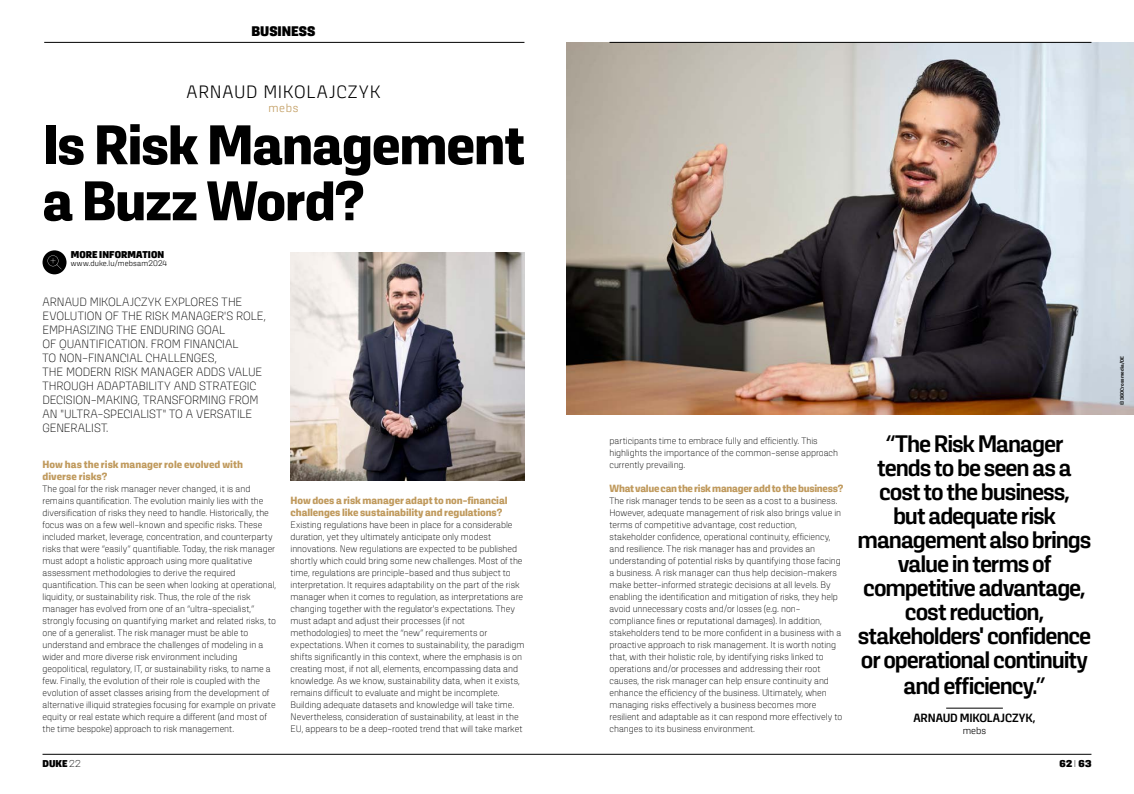
<style>
.page{position:relative;width:1134px;height:794px;background:#fff}
.page>*{position:absolute;margin:0;border:0;box-sizing:border-box;transform-origin:0 0}
.t1{font:700 56px/56px "Kawak";letter-spacing:-.025em;color:#000}
.t2{font:500 24px/24.2px "Kawak";letter-spacing:-.045em;color:#000;text-align:center}
.t3{font:300 18px "Kawak";letter-spacing:.045em;color:#000}
.t4{font:900 14px "Kawak";letter-spacing:-.005em;color:#000}
.t5{font:200 12px/14px "Kawak";letter-spacing:-.005em;color:#000}
.t6{font:500 12px "Kawak";letter-spacing:-.005em;color:#000}
.t7{font:300 12px "Kawak";color:#c09a5d}
.t8{font:700 10.5px/12px "Kawak";letter-spacing:-.005em;color:#c09a5d}
.t9{font:700 10.5px "Kawak";letter-spacing:-.025em;color:#c09a5d}
.t10{font:900 10px "Kawak";letter-spacing:.005em;color:#000}
.t11{font:300 10px "Kawak";color:#000}
.t12{font:200 9.5px/12px "Kawak";color:#000}
.t13{font:300 8px "Kawak";letter-spacing:.015em;color:#000}
.t14{font:500 5px "Kawak";letter-spacing:.02em;color:#000}
.s1{font-weight:200}
</style>
<div class="page">
<img style="left:567px;top:43px;width:567px;height:372px">
<hr style="left:43px;top:754px;width:1048px;height:1px;background:#000">
<hr style="left:44px;top:42px;width:480px;height:1px;background:#000">
<hr style="left:609px;top:42px;width:482px;height:1px;background:#000">
<img style="left:291px;top:252px;width:233px;height:228px">
<div style="left:43px;top:250px;width:24px;height:24px;background:#000;border-radius:50%"></div>
<svg style="left:48px;top:255px;width:13px;height:14px"></svg>
<hr style="left:946px;top:708px;width:57px;height:1px;background:#000">
<h3 class="t4" style="left:251px;top:23px;width:65px">BUSINESS</h3>
<h3 class="t3" style="left:186px;top:82px;width:196px">ARNAUD MIKOLAJCZYK</h3>
<p class="t7" style="left:269px;top:101px;width:31px">mebs</p>
<h1 class="t1" style="left:43px;top:117px;width:484px">Is Risk Management a Buzz Word?</h1>
<p class="t10" style="left:71px;top:248px;width:95px">MORE INFORMATION</p>
<p class="t13" style="left:71px;top:259px;width:98px">www.duke.lu/mebsam2024</p>
<p class="t5" style="left:43px;top:295px;width:225px">ARNAUD MIKOLAJCZYK EXPLORES THE<br>EVOLUTION OF THE RISK MANAGER'S ROLE,<br>EMPHASIZING THE ENDURING GOAL<br>OF QUANTIFICATION. FROM FINANCIAL<br>TO NON-FINANCIAL CHALLENGES,<br>THE MODERN RISK MANAGER ADDS VALUE<br>THROUGH ADAPTABILITY AND STRATEGIC<br>DECISION-MAKING, TRANSFORMING FROM<br>AN "ULTRA-SPECIALIST" TO A VERSATILE<br>GENERALIST.</p>
<p class="t8" style="left:43px;top:458px;width:202px">How has the risk manager role evolved with diverse risks?</p>
<p class="t12" style="left:43px;top:483px;width:235px">The goal for the risk manager never changed, it is and remains quantification. The evolution mainly lies with the diversification of risks they need to handle. Historically, the focus was on a few well-known and specific risks. These included market, leverage, concentration, and counterparty risks that were “easily” quantifiable. Today, the risk manager must adopt a holistic approach using more qualitative assessment methodologies to derive the required quantification. This can be seen when looking at operational, liquidity, or sustainability risk. Thus, the role of the risk manager has evolved from one of an “ultra-specialist,” strongly focusing on quantifying market and related risks, to one of a generalist. The risk manager must be able to understand and embrace the challenges of modeling in a wider and more diverse risk environment including geopolitical, regulatory, IT, or sustainability risks, to name a few. Finally, the evolution of their role is coupled with the evolution of asset classes arising from the development of alternative illiquid strategies focusing for example on private equity or real estate which require a different (and most of the time bespoke) approach to risk management.</p>
<p class="t8" style="left:291px;top:494px;width:218px">How does a risk manager adapt to non-financial challenges like sustainability and regulations?</p>
<p class="t12" style="left:291px;top:519px;width:235px">Existing regulations have been in place for a considerable duration, yet they ultimately anticipate only modest innovations. New regulations are expected to be published shortly which could bring some new challenges. Most of the time, regulations are principle-based and thus subject to interpretation. It requires adaptability on the part of the risk manager when it comes to regulation, as interpretations are changing together with the regulator's expectations. They must adapt and adjust their processes (if not methodologies) to meet the “new” requirements or expectations. When it comes to sustainability, the paradigm shifts significantly in this context, where the emphasis is on creating most, if not all, elements, encompassing data and knowledge. As we know, sustainability data, when it exists, remains difficult to evaluate and might be incomplete.<br>Building adequate datasets and knowledge will take time.<br>Nevertheless, consideration of sustainability, at least in the EU, appears to be a deep-rooted trend that will take market</p>
<p class="t12" style="left:609px;top:435px;width:230px">participants time to embrace fully and efficiently. This highlights the importance of the common-sense approach currently prevailing.</p>
<p class="t9" style="left:609px;top:482px;width:235px">What value can the risk manager add to the business?</p>
<p class="t12" style="left:609px;top:495px;width:234px">The risk manager tends to be seen as a cost to a business.<br>However, adequate management of risk also brings value in terms of competitive advantage, cost reduction, stakeholder confidence, operational continuity, efficiency, and resilience. The risk manager has and provides an understanding of potential risks by quantifying those facing a business. A risk manager can thus help decision-makers make better-informed strategic decisions at all levels. By enabling the identification and mitigation of risks, they help avoid unnecessary costs and/or losses (e.g. non&shy;compliance fines or reputational damages). In addition, stakeholders tend to be more confident in a business with a proactive approach to risk management. It is worth noting that, with their holistic role, by identifying risks linked to operations and/or processes and addressing their root causes, the risk manager can help ensure continuity and enhance the efficiency of the business. Ultimately, when managing risks effectively a business becomes more resilient and adaptable as it can respond more effectively to changes to its business environment.</p>
<h2 class="t2" style="left:857px;top:432px;width:235px">“The Risk Manager tends to be seen as a cost to the business,<br>but adequate risk management also brings value in terms of competitive advantage, cost reduction, stakeholders' confidence or operational continuity and efficiency.”</h2>
<p class="t6" style="left:913px;top:711px;width:124px">ARNAUD MIKOLAJCZYK,</p>
<p class="t11" style="left:963px;top:725px;width:25px">mebs</p>
<p class="t10" style="left:43px;top:758px;width:40px">DUKE <span class="s1">22</span></p>
<p class="t10" style="left:1060px;top:758px;width:33px">62 <span class="s1">I</span> 63</p>
<p class="t14" style="left:1119px;top:404px;width:50px;rotate:-90deg">©360Crossmedia/DE</p>
</div>
